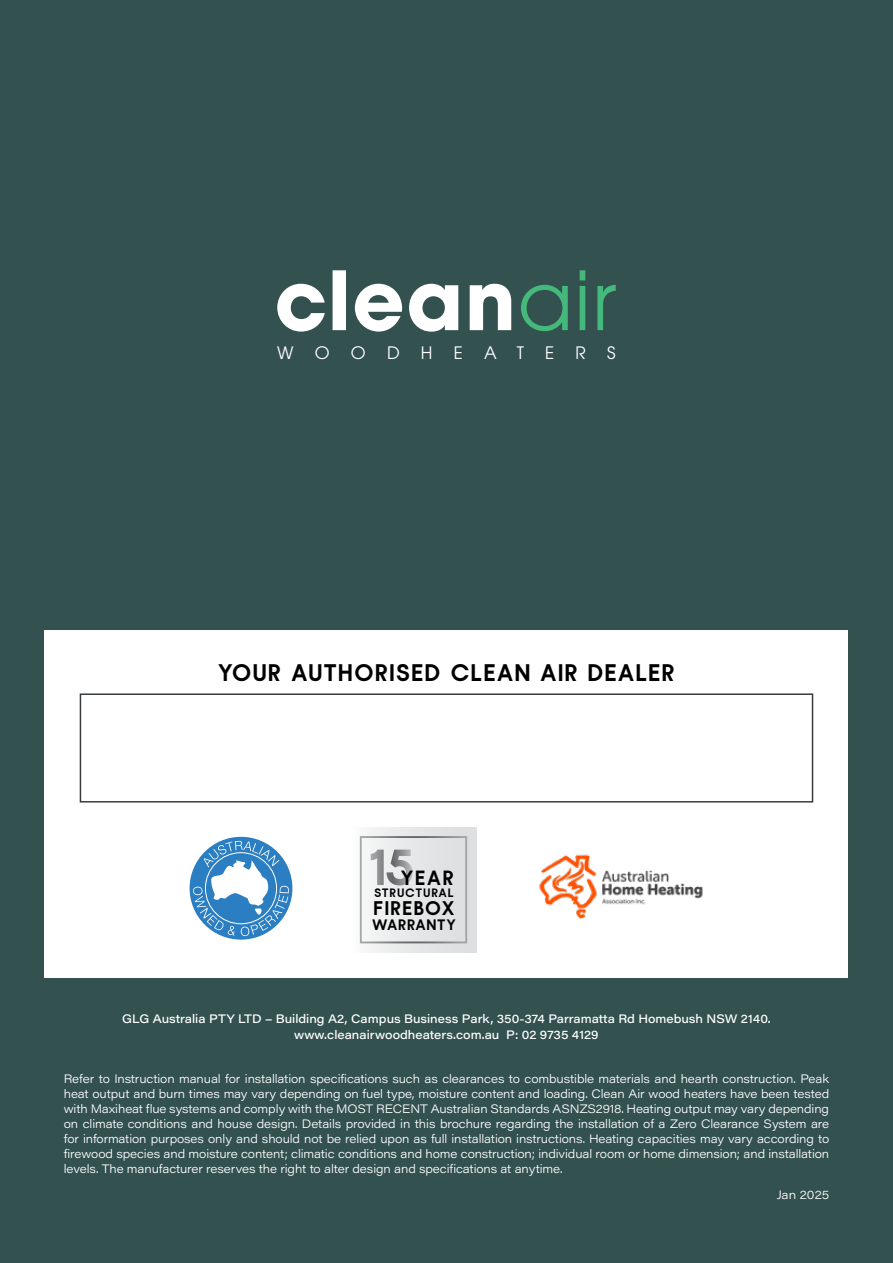
<style>
.page{position:relative;width:893px;height:1263px;background:#32514f}
.page>*{position:absolute;margin:0;border:0;box-sizing:border-box;transform-origin:0 0}
.t1{font:700 24px "Nordique Pro";letter-spacing:.09em;color:#000}
.t2{font:700 20.55px "Nordique Pro";color:#000}
.t3{font:700 19.8px "Nordique Pro";letter-spacing:.1em;color:#000}
.t4{font:17.1px "ITC Avant Garde Pro";letter-spacing:1.245em;color:#fff}
.t5{font:700 15.15px "Nordique Pro";letter-spacing:.09em;color:#000}
.t6{font:500 12.15px/15.1px "Acumin Pro Wide";color:#fff;text-align:center}
.t7{font:700 12.15px "Nordique Pro";letter-spacing:.12em;color:#000}
.t8{font:300 12px/15px "Acumin Pro Wide";letter-spacing:-.01em;color:#fff;text-align:justify}
</style>
<div class="page">
<div style="left:45px;top:630px;width:803px;height:347px;background:#fff"></div>
<div style="left:80px;top:693px;width:733px;height:109px;border:2px solid #383c3f"></div>
<div style="left:190px;top:837px;width:102px;height:103px;background:#2c7ec2;border-radius:50%"></div>
<svg style="left:193px;top:841px;width:96px;height:95px"></svg>
<img style="left:539px;top:854px;width:164px;height:65px">
<svg style="left:370px;top:827px;width:106px;height:125px"></svg>
<div style="left:351px;top:829px;width:125px;height:122px;background:linear-gradient(to right,#f6f7f7,#d8dadb)"></div>
<svg style="left:371px;top:850px;width:42px;height:35px"></svg>
<div style="left:360px;top:836px;width:107px;height:107px;border:2px solid #fff"></div>
<svg style="left:521px;top:270px;width:95px;height:61px"></svg>
<svg style="left:277px;top:270px;width:234px;height:62px"></svg>
<h3 class="t4" style="left:277px;top:342px;width:340px">WOODHEATERS</h3>
<h1 class="t1" style="left:219px;top:658px;width:457px">YOUR AUTHORISED CLEAN AIR DEALER</h1>
<h2 class="t2" style="left:401px;top:866px;width:54px">YEAR</h2>
<p class="t7" style="left:374px;top:886px;width:81px">STRUCTURAL</p>
<h3 class="t3" style="left:374px;top:896px;width:82px">FIREBOX</h3>
<p class="t5" style="left:372px;top:916px;width:85px">WARRANTY</p>
<p class="t6" style="left:122px;top:1011px;width:650px">GLG Australia PTY LTD – Building A2, Campus Business Park, 350-374 Parramatta Rd Homebush NSW 2140. www.cleanairwoodheaters.com.au P: 02 9735 4129</p>
<p class="t8" style="left:64px;top:1070px;width:767px">Refer to Instruction manual for installation specifications such as clearances to combustible materials and hearth construction. Peak heat output and burn times may vary depending on fuel type, moisture content and loading. Clean Air wood heaters have been tested with Maxiheat flue systems and comply with the MOST RECENT Australian Standards ASNZS2918. Heating output may vary depending on climate conditions and house design. Details provided in this brochure regarding the installation of a Zero Clearance System are for information purposes only and should not be relied upon as full installation instructions. Heating capacities may vary according to firewood species and moisture content; climatic conditions and home construction; individual room or home dimension; and installation levels. The manufacturer reserves the right to alter design and specifications at anytime.</p>
<p class="t8" style="left:777px;top:1187px;width:54px">Jan 2025</p>
</div>
